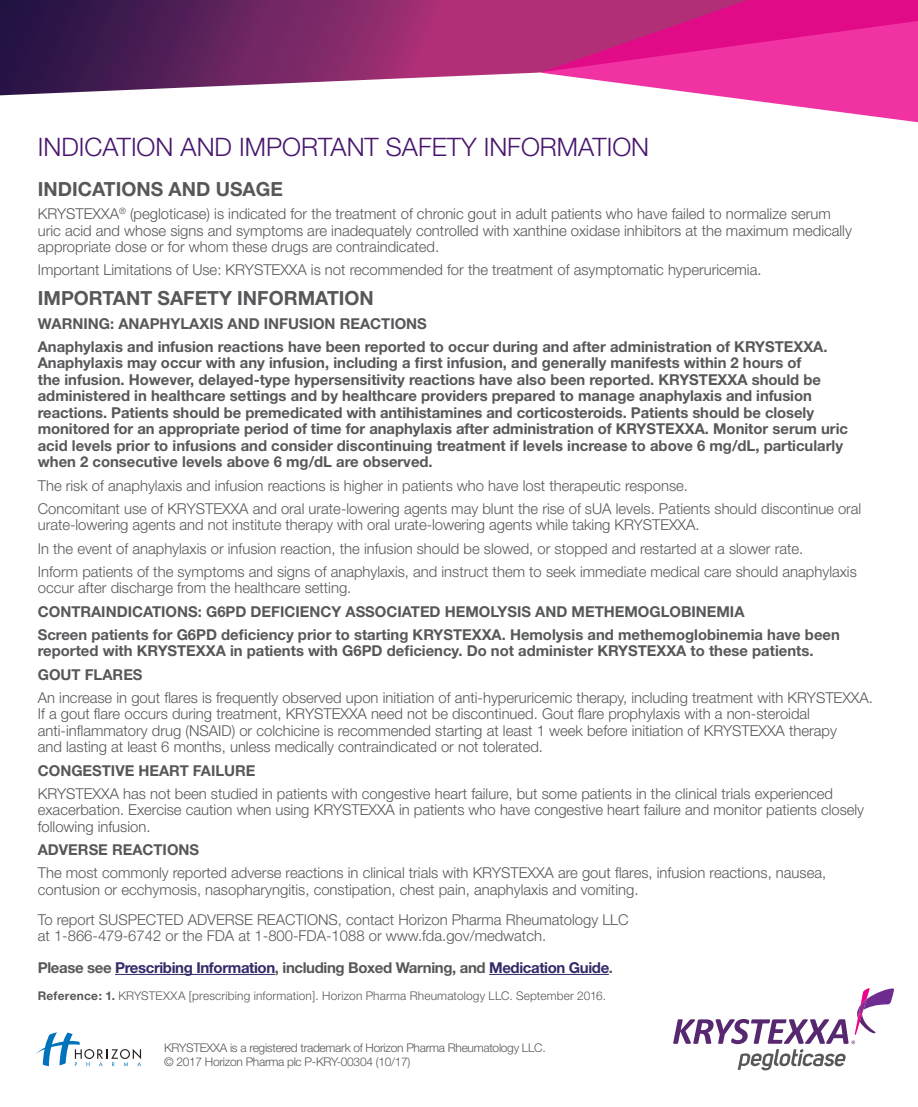
<style>
.page{position:relative;width:918px;height:1107px;background:#fff}
.page>*{position:absolute;margin:0;border:0;box-sizing:border-box;transform-origin:0 0}
.t1{font:300 25.5px "Helvetica Neue";color:#48166d}
.t2{font:700 19.5px "Helvetica Neue";color:#57585a}
.t3{font:300 15px/16.5px "Helvetica Neue";color:#57585a}
.t4{font:700 15px/16.5px "Helvetica Neue";color:#57585a}
.t5{font:700 15px "Helvetica Neue";letter-spacing:-.025em;color:#322b68}
.t6{font:300 12px "Helvetica Neue";letter-spacing:-.025em;color:#57585a}
.t7{font:300 12px "Helvetica Neue";letter-spacing:.015em;color:#57585a}
.s1{color:#57585a}
.s2{font-weight:700}
</style>
<div class="page">
<svg style="left:0;top:0;width:540px;height:95px;background:#7c3c71"></svg>
<svg style="left:540px;top:0;width:378px;height:123px"></svg>
<hr style="left:115px;top:974px;width:160px;height:1px;background:#322b68">
<hr style="left:489px;top:974px;width:120px;height:1px;background:#322b68">
<svg style="left:673px;top:988px;width:221px;height:82px"></svg>
<svg style="left:36px;top:1032px;width:105px;height:34px"></svg>
<p class="t1" style="left:38px;top:131px;width:613px">INDICATION AND IMPORTANT SAFETY INFORMATION</p>
<p class="t2" style="left:38px;top:177px;width:247px">INDICATIONS AND USAGE</p>
<p class="t3" style="left:38px;top:205px;width:816px">KRYSTEXXA<sup>®</sup> (pegloticase) is indicated for the treatment of chronic gout in adult patients who have failed to normalize serum uric acid and whose signs and symptoms are inadequately controlled with xanthine oxidase inhibitors at the maximum medically appropriate dose or for whom these drugs are contraindicated.</p>
<p class="t3" style="left:38px;top:261px;width:725px">Important Limitations of Use: KRYSTEXXA is not recommended for the treatment of asymptomatic hyperuricemia.</p>
<p class="t2" style="left:38px;top:286px;width:338px">IMPORTANT SAFETY INFORMATION</p>
<p class="t4" style="left:38px;top:315px;width:391px">WARNING: ANAPHYLAXIS AND INFUSION REACTIONS</p>
<p class="t4" style="left:38px;top:338px;width:812px">Anaphylaxis and infusion reactions have been reported to occur during and after administration of KRYSTEXXA.<br>Anaphylaxis may occur with any infusion, including a first infusion, and generally manifests within 2 hours of<br>the infusion. However, delayed-type hypersensitivity reactions have also been reported. KRYSTEXXA should be administered in healthcare settings and by healthcare providers prepared to manage anaphylaxis and infusion reactions. Patients should be premedicated with antihistamines and corticosteroids. Patients should be closely monitored for an appropriate period of time for anaphylaxis after administration of KRYSTEXXA. Monitor serum uric acid levels prior to infusions and consider discontinuing treatment if levels increase to above 6 mg/dL, particularly when 2 consecutive levels above 6 mg/dL are observed.</p>
<p class="t3" style="left:38px;top:477px;width:652px">The risk of anaphylaxis and infusion reactions is higher in patients who have lost therapeutic response.</p>
<p class="t3" style="left:38px;top:500px;width:825px">Concomitant use of KRYSTEXXA and oral urate-lowering agents may blunt the rise of sUA levels. Patients should discontinue oral urate-lowering agents and not institute therapy with oral urate-lowering agents while taking KRYSTEXXA.</p>
<p class="t3" style="left:38px;top:540px;width:767px">In the event of anaphylaxis or infusion reaction, the infusion should be slowed, or stopped and restarted at a slower rate.</p>
<p class="t3" style="left:38px;top:563px;width:821px">Inform patients of the symptoms and signs of anaphylaxis, and instruct them to seek immediate medical care should anaphylaxis occur after discharge from the healthcare setting.</p>
<p class="t4" style="left:38px;top:603px;width:708px">CONTRAINDICATIONS: G6PD DEFICIENCY ASSOCIATED HEMOLYSIS AND METHEMOGLOBINEMIA</p>
<p class="t4" style="left:38px;top:626px;width:804px">Screen patients for G6PD deficiency prior to starting KRYSTEXXA. Hemolysis and methemoglobinemia have been reported with KRYSTEXXA in patients with G6PD deficiency. Do not administer KRYSTEXXA to these patients.</p>
<p class="t4" style="left:38px;top:666px;width:106px">GOUT FLARES</p>
<p class="t3" style="left:38px;top:689px;width:837px">An increase in gout flares is frequently observed upon initiation of anti-hyperuricemic therapy, including treatment with KRYSTEXXA.<br>If a gout flare occurs during treatment, KRYSTEXXA need not be discontinued. Gout flare prophylaxis with a non-steroidal anti-inflammatory drug (NSAID) or colchicine is recommended starting at least 1 week before initiation of KRYSTEXXA therapy<br>and lasting at least 6 months, unless medically contraindicated or not tolerated.</p>
<p class="t4" style="left:38px;top:762px;width:219px">CONGESTIVE HEART FAILURE</p>
<p class="t3" style="left:38px;top:785px;width:828px">KRYSTEXXA has not been studied in patients with congestive heart failure, but some patients in the clinical trials experienced exacerbation. Exercise caution when using KRYSTEXXA in patients who have congestive heart failure and monitor patients closely following infusion.</p>
<p class="t4" style="left:38px;top:841px;width:163px">ADVERSE REACTIONS</p>
<p class="t3" style="left:38px;top:865px;width:790px">The most commonly reported adverse reactions in clinical trials with KRYSTEXXA are gout flares, infusion reactions, nausea, contusion or ecchymosis, nasopharyngitis, constipation, chest pain, anaphylaxis and vomiting.</p>
<p class="t3" style="left:38px;top:911px;width:592px">To report SUSPECTED ADVERSE REACTIONS, contact Horizon Pharma Rheumatology LLC at 1-866-479-6742 or the FDA at 1-800-FDA-1088 or www.fda.gov/medwatch.</p>
<p class="t5" style="left:38px;top:958px;width:577px"><span class="s1">Please see</span> Prescribing Information<span class="s1">, including Boxed Warning, and</span> Medication Guide<span class="s1">.</span></p>
<p class="t7" style="left:38px;top:988px;width:570px"><span class="s2">Reference: 1.</span> KRYSTEXXA [prescribing information]. Horizon Pharma Rheumatology LLC. September 2016.</p>
<p class="t6" style="left:164px;top:1041px;width:383px">KRYSTEXXA is a registered trademark of Horizon Pharma Rheumatology LLC.</p>
<p class="t6" style="left:164px;top:1054px;width:248px">© 2017 Horizon Pharma plc P-KRY-00304 (10/17)</p>
</div>
